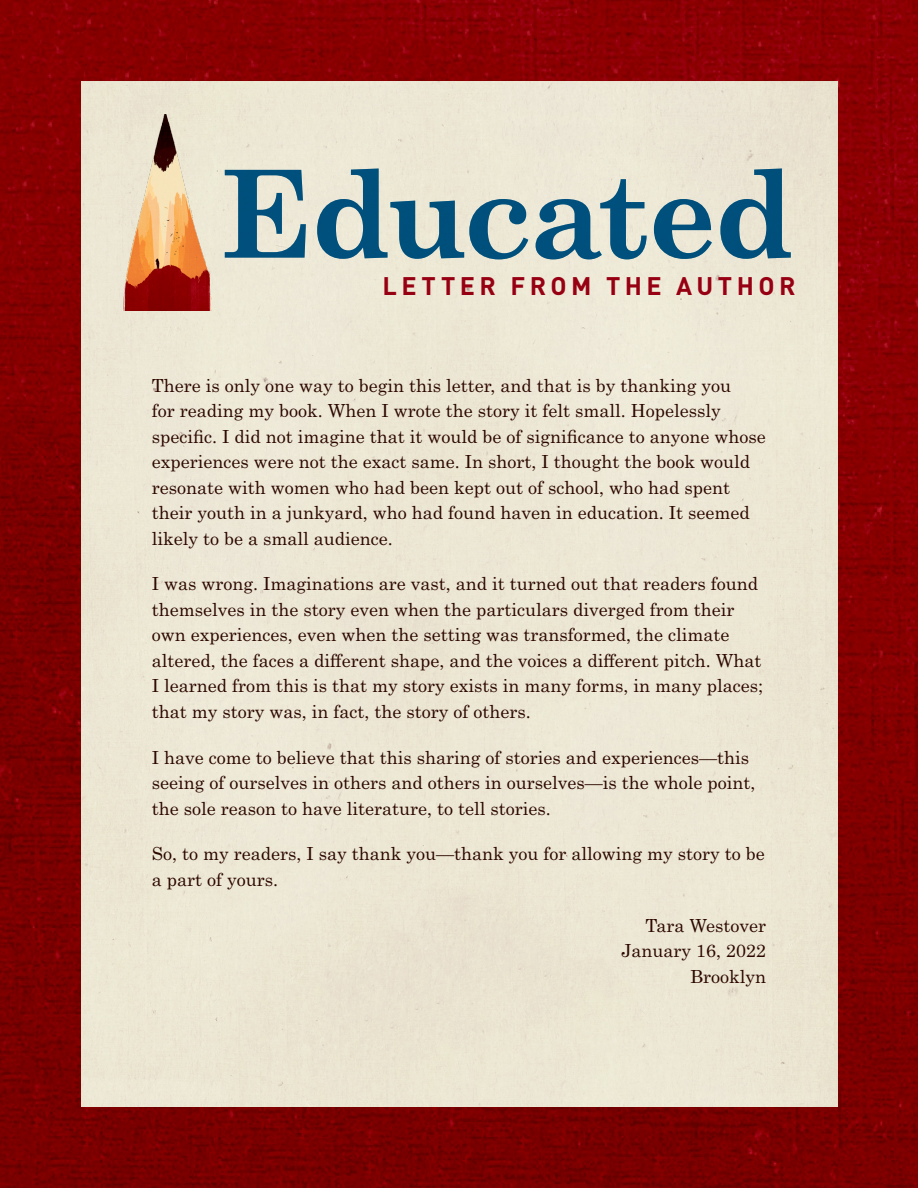
<style>
.page{position:relative;width:918px;height:1188px;background:#fff}
.page>*{position:absolute;margin:0;border:0;box-sizing:border-box;transform-origin:0 0}
.t1{font:700 121.5px "Century Schoolbook Std";letter-spacing:-.025em;color:#00568d}
.t2{font:700 25.2px "DIN Pro";letter-spacing:.175em;color:#970012}
.t3{font:18px/25.5px "Century Schoolbook Pro";color:#2c0700}
</style>
<div class="page">
<img style="left:0;top:0;width:918px;height:1188px">
<div style="left:81px;top:81px;width:756px;height:1026px;background:#ece7d4"></div>
<img style="left:122px;top:115px;width:99px;height:195px">
<h1 class="t1" style="left:221px;top:136px;width:577px">Educated</h1>
<p class="t2" style="left:382px;top:266px;width:415px">LETTER FROM THE AUTHOR</p>
<p class="t3" style="left:152px;top:372px;width:616px">There is only one way to begin this letter, and that is by thanking you<br>for reading my book. When I wrote the story it felt small. Hopelessly specific. I did not imagine that it would be of significance to anyone whose experiences were not the exact same. In short, I thought the book would resonate with women who had been kept out of school, who had spent their youth in a junkyard, who had found haven in education. It seemed likely to be a small audience.</p>
<p class="t3" style="left:152px;top:570px;width:613px">I was wrong. Imaginations are vast, and it turned out that readers found themselves in the story even when the particulars diverged from their own experiences, even when the setting was transformed, the climate altered, the faces a different shape, and the voices a different pitch. What I learned from this is that my story exists in many forms, in many places; that my story was, in fact, the story of others.</p>
<p class="t3" style="left:152px;top:744px;width:605px">I have come to believe that this sharing of stories and experiences—this seeing of ourselves in others and others in ourselves—is the whole point, the sole reason to have literature, to tell stories.</p>
<p class="t3" style="left:152px;top:840px;width:615px">So, to my readers, I say thank you—thank you for allowing my story to be a part of yours.</p>
<p class="t3" style="left:646px;top:912px;width:122px">Tara Westover</p>
<p class="t3" style="left:621px;top:937px;width:146px">January 16, 2022</p>
<p class="t3" style="left:690px;top:963px;width:77px">Brooklyn</p>
</div>
